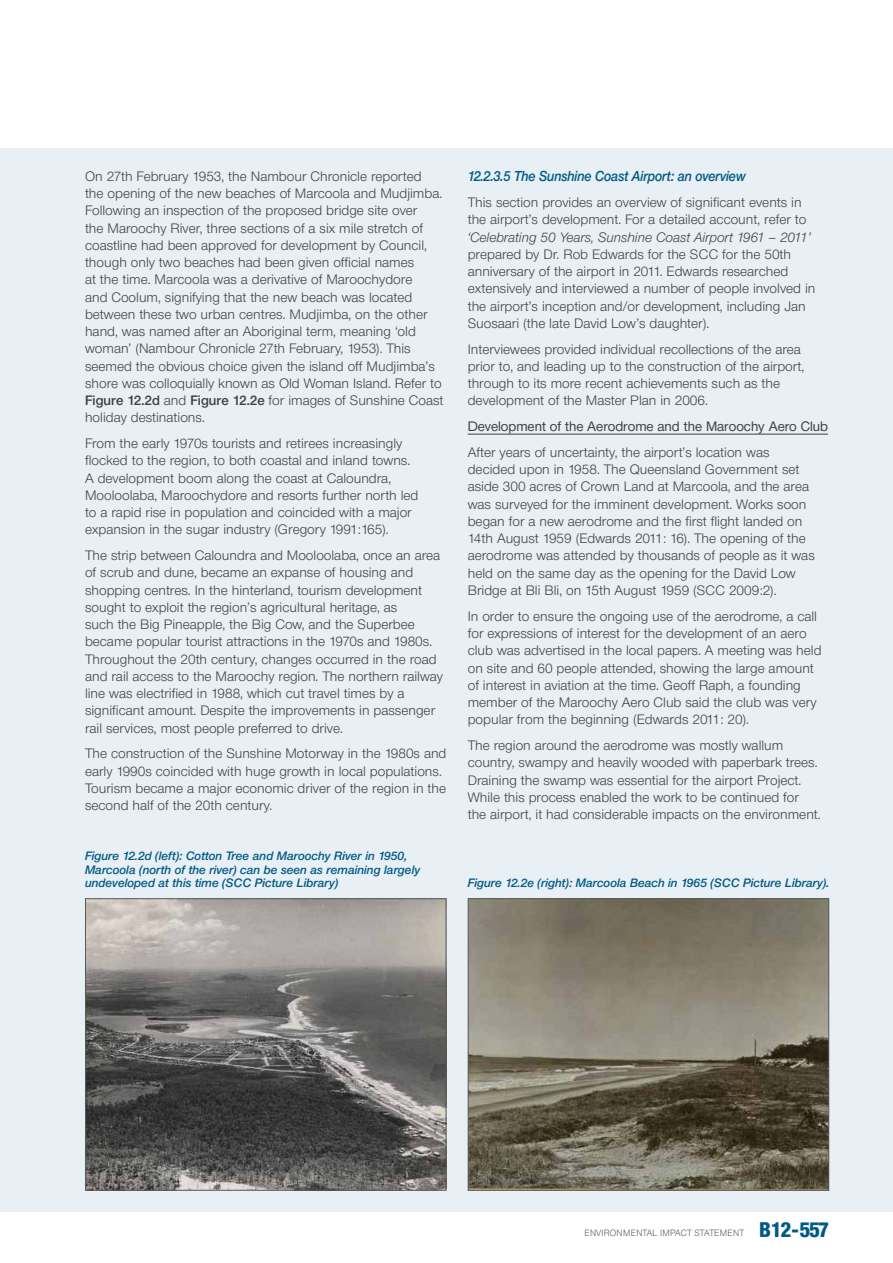
<style>
.page{position:relative;width:893px;height:1263px;background:#fff}
.page>*{position:absolute;margin:0;border:0;box-sizing:border-box;transform-origin:0 0}
.t1{font:800 21px "Neue Helvetica Condensed BQ";letter-spacing:-.055em;color:#005a84}
.t2{font:italic 500 14.25px "Neue Helvetica BQ";letter-spacing:-.01em;color:#005a84;scale:.9 1}
.t3{font:300 13.5px/17.2px "Neue Helvetica BQ";color:#414142}
.t4{font:italic 300 13.5px "Neue Helvetica BQ";color:#414142}
.t5{font:13.5px "Neue Helvetica BQ";color:#414142}
.t6{font:italic 500 12px/13.5px "Neue Helvetica BQ";color:#005a84}
.t7{font:300 9px "Neue Helvetica BQ";letter-spacing:.01em;color:#58595b;scale:.95 1}
.s1{font-weight:500}
</style>
<div class="page">
<div style="left:0;top:149px;width:893px;height:1063px;background:#e8eff5"></div>
<hr style="left:468px;top:434px;width:360px;height:1px;background:#414142">
<img style="left:87px;top:900px;width:357px;height:288px">
<div style="left:85px;top:898px;width:361px;height:292px;border:1px solid #58595b"></div>
<img style="left:470px;top:900px;width:357px;height:289px">
<div style="left:468px;top:898px;width:361px;height:293px;border:1px solid #58595b"></div>
<p class="t3" style="left:85px;top:167px;width:360px">On 27th February 1953, the Nambour Chronicle reported the opening of the new beaches of Marcoola and Mudjimba.<br>Following an inspection of the proposed bridge site over<br>the Maroochy River, three sections of a six mile stretch of coastline had been approved for development by Council, though only two beaches had been given official names<br>at the time. Marcoola was a derivative of Maroochydore<br>and Coolum, signifying that the new beach was located between these two urban centres. Mudjimba, on the other hand, was named after an Aboriginal term, meaning ‘old woman’ (Nambour Chronicle 27th February, 1953). This seemed the obvious choice given the island off Mudjimba’s shore was colloquially known as Old Woman Island. Refer to <span class="s1">Figure 12.2d</span> and <span class="s1">Figure 12.2e</span> for images of Sunshine Coast holiday destinations.</p>
<p class="t3" style="left:85px;top:435px;width:335px">From the early 1970s tourists and retirees increasingly flocked to the region, to both coastal and inland towns.<br>A development boom along the coast at Caloundra, Mooloolaba, Maroochydore and resorts further north led to a rapid rise in population and coincided with a major expansion in the sugar industry (Gregory 1991:165).</p>
<p class="t3" style="left:85px;top:547px;width:360px">The strip between Caloundra and Mooloolaba, once an area of scrub and dune, became an expanse of housing and shopping centres. In the hinterland, tourism development sought to exploit the region’s agricultural heritage, as<br>such the Big Pineapple, the Big Cow, and the Superbee became popular tourist attractions in the 1970s and 1980s.<br>Throughout the 20th century, changes occurred in the road and rail access to the Maroochy region. The northern railway line was electrified in 1988, which cut travel times by a significant amount. Despite the improvements in passenger rail services, most people preferred to drive.</p>
<p class="t3" style="left:85px;top:745px;width:363px">The construction of the Sunshine Motorway in the 1980s and early 1990s coincided with huge growth in local populations.<br>Tourism became a major economic driver of the region in the second half of the 20th century.</p>
<p class="t6" style="left:85px;top:849px;width:337px">Figure 12.2d (left): Cotton Tree and Maroochy River in 1950,<br>Marcoola (north of the river) can be seen as remaining largely undeveloped at this time (SCC Picture Library)</p>
<p class="t2" style="left:468px;top:167px;width:310px">12.2.3.5 The Sunshine Coast Airport: an overview</p>
<p class="t3" style="left:468px;top:194px;width:340px">This section provides an overview of significant events in the airport’s development. For a detailed account, refer to</p>
<p class="t4" style="left:468px;top:228px;width:345px">‘Celebrating 50 Years, Sunshine Coast Airport 1961 – 2011’</p>
<p class="t3" style="left:468px;top:245px;width:349px">prepared by Dr. Rob Edwards for the SCC for the 50th anniversary of the airport in 2011. Edwards researched extensively and interviewed a number of people involved in the airport’s inception and/or development, including Jan Suosaari (the late David Low’s daughter).</p>
<p class="t3" style="left:468px;top:340px;width:338px">Interviewees provided individual recollections of the area prior to, and leading up to the construction of the airport, through to its more recent achievements such as the development of the Master Plan in 2006.</p>
<p class="t5" style="left:468px;top:418px;width:362px">Development of the Aerodrome and the Maroochy Aero Club</p>
<p class="t3" style="left:468px;top:443px;width:349px">After years of uncertainty, the airport’s location was decided upon in 1958. The Queensland Government set aside 300 acres of Crown Land at Marcoola, and the area was surveyed for the imminent development. Works soon began for a new aerodrome and the first flight landed on 14th August 1959 (Edwards 2011: 16). The opening of the aerodrome was attended by thousands of people as it was held on the same day as the opening for the David Low Bridge at Bli Bli, on 15th August 1959 (SCC 2009:2).</p>
<p class="t3" style="left:468px;top:607px;width:355px">In order to ensure the ongoing use of the aerodrome, a call for expressions of interest for the development of an aero club was advertised in the local papers. A meeting was held on site and 60 people attended, showing the large amount of interest in aviation at the time. Geoff Raph, a founding member of the Maroochy Aero Club said the club was very popular from the beginning (Edwards 2011: 20).</p>
<p class="t3" style="left:468px;top:737px;width:354px">The region around the aerodrome was mostly wallum country, swampy and heavily wooded with paperbark trees.<br>Draining the swamp was essential for the airport Project.<br>While this process enabled the work to be continued for the airport, it had considerable impacts on the environment.</p>
<p class="t6" style="left:468px;top:876px;width:363px">Figure 12.2e (right): Marcoola Beach in 1965 (SCC Picture Library).</p>
<p class="t7" style="left:584px;top:1227px;width:170px">environmental impact statement</p>
<h1 class="t1" style="left:759px;top:1216px;width:72px">B12-557</h1>
</div>
